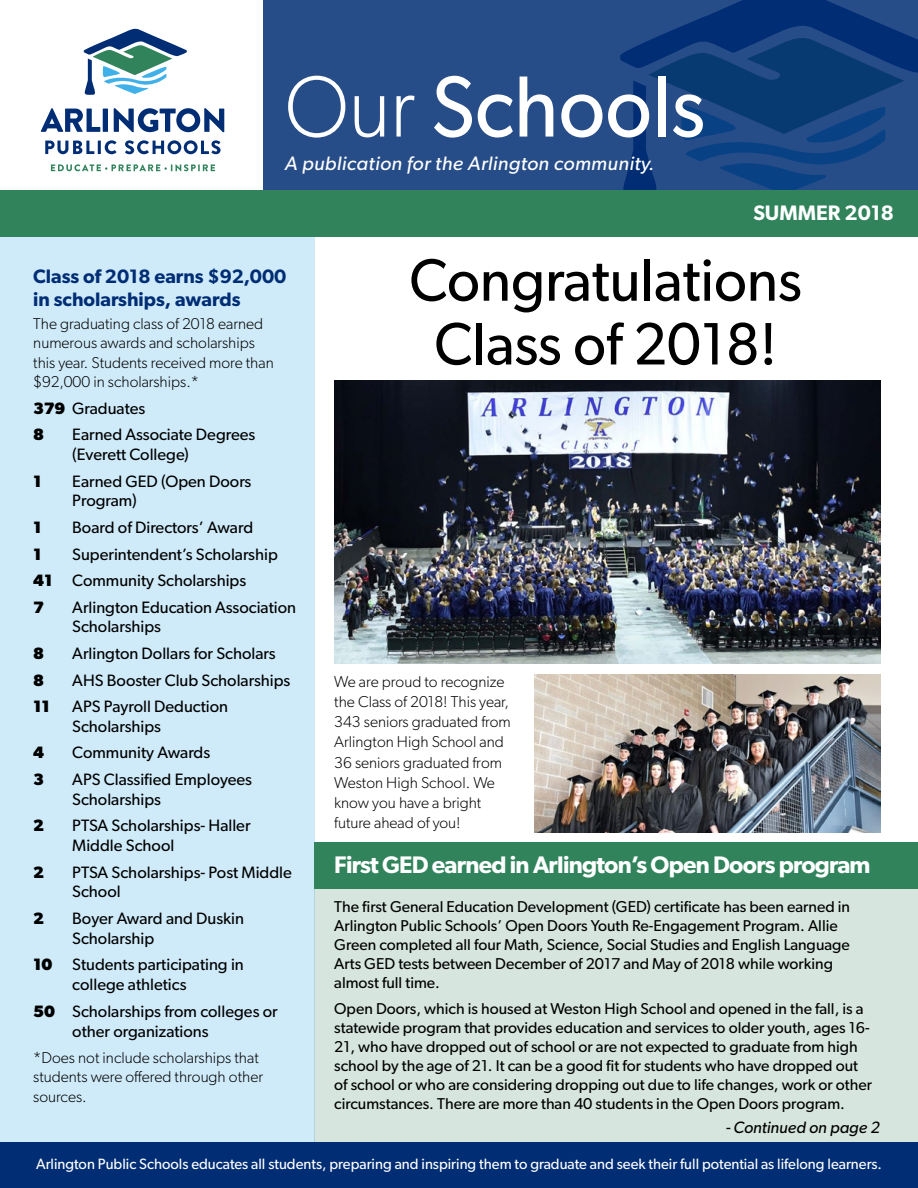
<style>
.page{position:relative;width:918px;height:1188px;background:#fff}
.page>*{position:absolute;margin:0;border:0;box-sizing:border-box;transform-origin:0 0}
.Head{font:87px "Gibson";color:#fff;scale:.94 1}
.BOdy{font:60px "Gibson";color:#000;scale:.96 1}
.HEAD_REVERSED{font:600 24px "Gibson";letter-spacing:-.03em;color:#fff}
.t1{font:600 21px "Gibson";color:#fff}
.t2{font:600 19.5px/22.5px "Gibson";color:#002d74}
.t3{font:italic 19.5px "Gibson";letter-spacing:.02em;color:#fff}
.t4{font:16.5px/19.8px "Gibson";color:#000}
.CUTLINES{font:italic 16.5px "Gibson";color:#000}
.t5{font:700 16.5px "Gibson";color:#000}
.BOdy-2{font:15.75px/19px "Gibson";color:#000}
.BOdy-3{font:300 15.75px/20.2px "Gibson";color:#000}
.Head-2{font:15.75px/19px "Gibson";color:#000}
.t6{font:15px "Gibson";color:#fff}
.s1{font-weight:300}
.s2{font-weight:700}
</style>
<div class="page">
<img style="left:534px;top:674px;width:346px;height:158px">
<div style="left:0;top:237px;width:314px;height:920px;background:#cfebf9"></div>
<div style="left:314px;top:842px;width:604px;height:308px;background:#d6e6df"></div>
<svg style="left:263px;top:0;width:655px;height:190px;fill:#274d89"></svg>
<div style="left:0;top:1143px;width:918px;height:45px;background:#002d74"></div>
<svg style="left:51px;top:164px;width:164px;height:7px"></svg>
<svg style="left:41px;top:108px;width:59px;height:24px"></svg>
<div style="left:103px;top:109px;width:5px;height:23px;background:#002d74"></div>
<svg style="left:114px;top:108px;width:110px;height:24px"></svg>
<svg style="left:45px;top:140px;width:71px;height:14px"></svg>
<svg style="left:125px;top:140px;width:96px;height:14px"></svg>
<svg style="left:84px;top:29px;width:103px;height:66px"></svg>
<div style="left:0;top:190px;width:918px;height:47px;background:#31835c"></div>
<div style="left:314px;top:842px;width:604px;height:47px;background:#31835c"></div>
<img style="left:334px;top:380px;width:546px;height:284px">
<p class="Head" style="left:285px;top:54px;width:449px"><span class="s1">Our</span> Schools</p>
<p class="t3" style="left:285px;top:152px;width:371px">A publication for the Arlington community.</p>
<p class="t1" style="left:753px;top:201px;width:142px">SUMMER 2018</p>
<p class="t2" style="left:33px;top:265px;width:255px">Class of 2018 earns $92,000 in scholarships, awards</p>
<p class="BOdy-3" style="left:33px;top:313px;width:242px;line-height:19.5px">The graduating class of 2018 earned numerous awards and scholarships this year. Students received more than $92,000 in scholarships.*</p>
<p class="t4" style="left:33px;top:398px;width:113px"><span class="s2">379</span> Graduates</p>
<p class="t5" style="left:33px;top:425px;width:12px">8</p>
<p class="t4" style="left:72px;top:424px;width:185px">Earned Associate Degrees (Everett College)</p>
<p class="t5" style="left:33px;top:471px;width:10px">1</p>
<p class="t4" style="left:72px;top:471px;width:181px">Earned GED (Open Doors<br>Program)</p>
<p class="t5" style="left:33px;top:517px;width:10px">1</p>
<p class="t4" style="left:72px;top:517px;width:182px">Board of Directors’ Award</p>
<p class="t5" style="left:33px;top:544px;width:10px">1</p>
<p class="t4" style="left:72px;top:544px;width:207px">Superintendent’s Scholarship</p>
<p class="t4" style="left:33px;top:570px;width:214px"><span class="s2">41</span> Community Scholarships</p>
<p class="t5" style="left:33px;top:597px;width:12px">7</p>
<p class="t4" style="left:72px;top:597px;width:225px">Arlington Education Association<br>Scholarships</p>
<p class="t5" style="left:33px;top:643px;width:12px">8</p>
<p class="t4" style="left:72px;top:643px;width:205px">Arlington Dollars for Scholars</p>
<p class="t5" style="left:33px;top:670px;width:12px">8</p>
<p class="t4" style="left:72px;top:670px;width:220px">AHS Booster Club Scholarships</p>
<p class="t5" style="left:33px;top:697px;width:18px">11</p>
<p class="t4" style="left:72px;top:696px;width:157px">APS Payroll Deduction<br>Scholarships</p>
<p class="t5" style="left:33px;top:743px;width:12px">4</p>
<p class="t4" style="left:72px;top:743px;width:140px">Community Awards</p>
<p class="t5" style="left:33px;top:769px;width:12px">3</p>
<p class="t4" style="left:72px;top:769px;width:181px">APS Classified Employees<br>Scholarships</p>
<p class="t5" style="left:33px;top:816px;width:12px">2</p>
<p class="t4" style="left:72px;top:815px;width:180px">PTSA Scholarships- Haller<br>Middle School</p>
<p class="t5" style="left:33px;top:862px;width:12px">2</p>
<p class="t4" style="left:72px;top:862px;width:221px">PTSA Scholarships- Post Middle<br>School</p>
<p class="t5" style="left:33px;top:909px;width:12px">2</p>
<p class="t4" style="left:72px;top:908px;width:173px">Boyer Award and Duskin<br>Scholarship</p>
<p class="t4" style="left:72px;top:955px;width:173px;text-indent:-39px"><span class="s2">10</span> Students participating in college athletics</p>
<p class="t4" style="left:72px;top:1001px;width:207px;text-indent:-39px"><span class="s2">50</span> Scholarships from colleges or other organizations</p>
<p class="BOdy-3" style="left:33px;top:1047px;width:231px;line-height:19.5px">*Does not include scholarships that students were offered through other sources.</p>
<p class="BOdy" style="left:409px;top:244px;width:410px">Congratulations</p>
<p class="BOdy" style="left:434px;top:308px;width:359px">Class of 2018!</p>
<p class="BOdy-3" style="left:334px;top:671px;width:178px">We are proud to recognize the Class of 2018! This year,<br>343 seniors graduated from<br>Arlington High School and<br>36 seniors graduated from<br>Weston High School. We know you have a bright future ahead of you!</p>
<p class="HEAD_REVERSED" style="left:334px;top:850px;width:538px">First GED earned in Arlington’s Open Doors program</p>
<p class="Head-2" style="left:334px;top:897px;width:517px">The first General Education Development (GED) certificate has been earned in Arlington Public Schools’ Open Doors Youth Re-Engagement Program. Allie Green completed all four Math, Science, Social Studies and English Language Arts GED tests between December of 2017 and May of 2018 while working almost full time.</p>
<p class="BOdy-2" style="left:334px;top:999px;width:539px">Open Doors, which is housed at Weston High School and opened in the fall, is a statewide program that provides education and services to older youth, ages 16- 21, who have dropped out of school or are not expected to graduate from high school by the age of 21. It can be a good fit for students who have dropped out of school or who are considering dropping out due to life changes, work or other circumstances. There are more than 40 students in the Open Doors program.</p>
<p class="CUTLINES" style="left:726px;top:1117px;width:156px">- Continued on page 2</p>
<p class="t6" style="left:36px;top:1155px;width:847px">Arlington Public Schools educates all students, preparing and inspiring them to graduate and seek their full potential as lifelong learners.</p>
</div>
